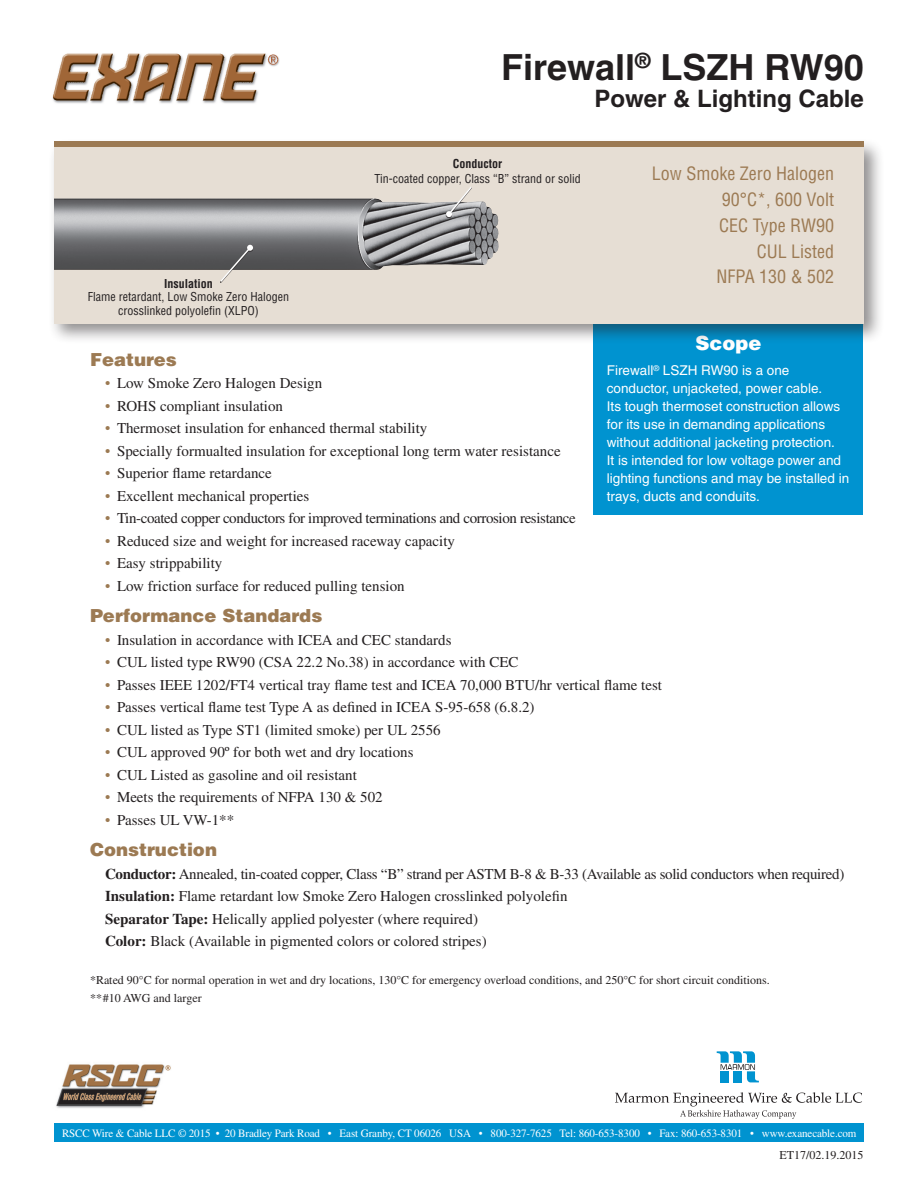
<style>
.page{position:relative;width:918px;height:1188px;background:#fff}
.page>*{position:absolute;margin:0;border:0;box-sizing:border-box;transform-origin:0 0}
.Product_title{font:700 36px "Helvetica";color:#231f20}
.Product_subtitle{font:700 24px "Helvetica";color:#231f20}
.t1{font:900 19.5px "Helvetica";color:#fff}
.Specs{font:condensed 18px "Helvetica";color:#9c7a53}
.Subheads{font:900 18px "Helvetica";color:#9c7a53}
.Body_text{font:15px "Times";color:#231f20}
.Body_text-2{font:15px "Times";letter-spacing:-.02em;color:#231f20}
.Body_text-3{font:15px "Times";letter-spacing:-.025em;color:#231f20}
.t2{font:13.5px/18px "Helvetica";color:#fff}
.note{font:12px "Times";color:#231f20}
.Callout{font:condensed 12px "Helvetica";color:#231f20}
.Callout-2{font:700 condensed 12px "Helvetica";color:#231f20}
.t3{font:11.25px "Times";letter-spacing:-.01em;color:#fff}
.s1{color:#9c7a53}
.s2{font-weight:700}
</style>
<div class="page">
<div style="left:54px;top:1124px;width:810px;height:18px;background:#0093d0"></div>
<img style="left:56px;top:1064px;width:115px;height:44px">
<svg style="left:717px;top:1051px;width:42px;height:31px"></svg>
<svg style="left:615px;top:1092px;width:247px;height:27px"></svg>
<div style="left:593px;top:321px;width:270px;height:194px;background:#0093d0"></div>
<div style="left:48px;top:138px;width:837px;height:207px;background:#231f20;opacity:.5"></div>
<div style="left:54px;top:144px;width:810px;height:180px;background:#e6ded4"></div>
<div style="left:54px;top:141px;width:810px;height:6px;background:#9c7a53"></div>
<img style="left:52px;top:53px;width:228px;height:51px">
<img style="left:54px;top:198px;width:445px;height:72px">
<div style="left:446px;top:188px;width:26px;height:30px;background:#231f20;opacity:.75"></div>
<svg style="left:446px;top:187px;width:27px;height:30px"></svg>
<svg style="left:219px;top:245px;width:34px;height:38px"></svg>
<p class="Callout-2" style="left:164px;top:276px;width:50px">Insulation</p>
<p class="Callout" style="left:88px;top:289px;width:203px">Flame retardant, Low Smoke Zero Halogen</p>
<p class="Callout" style="left:118px;top:303px;width:142px">crosslinked polyolefin (XLPO)</p>
<p class="Product_title" style="left:501px;top:46px;width:364px">Firewall<sup>®</sup> LSZH RW90</p>
<p class="Product_subtitle" style="left:595px;top:84px;width:271px">Power &amp; Lighting Cable</p>
<p class="Callout-2" style="left:453px;top:157px;width:51px">Conductor</p>
<p class="Callout" style="left:374px;top:171px;width:208px">Tin-coated copper, Class “B” strand or solid</p>
<p class="Specs" style="left:652px;top:163px;width:184px">Low Smoke Zero Halogen</p>
<p class="Specs" style="left:722px;top:188px;width:114px">90°C*, 600 Volt</p>
<p class="Specs" style="left:719px;top:214px;width:117px">CEC Type RW90</p>
<p class="Specs" style="left:757px;top:240px;width:79px">CUL Listed</p>
<p class="Specs" style="left:716px;top:266px;width:119px">NFPA 130 &amp; 502</p>
<h3 class="t1" style="left:695px;top:331px;width:68px">Scope</h3>
<p class="t2" style="left:607px;top:361px;width:244px">Firewall<sup>®</sup> LSZH RW90 is a one conductor, unjacketed, power cable.<br>Its tough thermoset construction allows for its use in demanding applications without additional jacketing protection.<br>It is intended for low voltage power and lighting functions and may be installed in trays, ducts and conduits.</p>
<p class="Subheads" style="left:90px;top:347px;width:88px">Features</p>
<p class="Body_text" style="left:105px;top:375px;width:219px"><span class="s1">•</span> Low Smoke Zero Halogen Design</p>
<p class="Body_text" style="left:105px;top:397px;width:180px"><span class="s1">•</span> ROHS compliant insulation</p>
<p class="Body_text" style="left:105px;top:420px;width:324px"><span class="s1">•</span> Thermoset insulation for enhanced thermal stability</p>
<p class="Body_text" style="left:105px;top:442px;width:457px"><span class="s1">•</span> Specially formualted insulation for exceptional long term water resistance</p>
<p class="Body_text" style="left:105px;top:465px;width:168px"><span class="s1">•</span> Superior flame retardance</p>
<p class="Body_text" style="left:105px;top:487px;width:206px"><span class="s1">•</span> Excellent mechanical properties</p>
<p class="Body_text-3" style="left:105px;top:510px;width:472px"><span class="s1">•</span> Tin-coated copper conductors for improved terminations and corrosion resistance</p>
<p class="Body_text" style="left:105px;top:532px;width:352px"><span class="s1">•</span> Reduced size and weight for increased raceway capacity</p>
<p class="Body_text" style="left:105px;top:555px;width:119px"><span class="s1">•</span> Easy strippability</p>
<p class="Body_text" style="left:105px;top:577px;width:301px"><span class="s1">•</span> Low friction surface for reduced pulling tension</p>
<p class="Subheads" style="left:90px;top:604px;width:234px">Performance Standards</p>
<p class="Body_text" style="left:105px;top:631px;width:348px"><span class="s1">•</span> Insulation in accordance with ICEA and CEC standards</p>
<p class="Body_text" style="left:105px;top:654px;width:415px"><span class="s1">•</span> CUL listed type RW90 (CSA 22.2 No.38) in accordance with CEC</p>
<p class="Body_text" style="left:105px;top:676px;width:559px"><span class="s1">•</span> Passes IEEE 1202/FT4 vertical tray flame test and ICEA 70,000 BTU/hr vertical flame test</p>
<p class="Body_text" style="left:105px;top:699px;width:431px"><span class="s1">•</span> Passes vertical flame test Type A as defined in ICEA S-95-658 (6.8.2)</p>
<p class="Body_text" style="left:105px;top:721px;width:337px"><span class="s1">•</span> CUL listed as Type ST1 (limited smoke) per UL 2556</p>
<p class="Body_text" style="left:105px;top:744px;width:310px"><span class="s1">•</span> CUL approved 90º for both wet and dry locations</p>
<p class="Body_text" style="left:105px;top:766px;width:253px"><span class="s1">•</span> CUL Listed as gasoline and oil resistant</p>
<p class="Body_text" style="left:105px;top:789px;width:279px"><span class="s1">•</span> Meets the requirements of NFPA 130 &amp; 502</p>
<p class="Body_text" style="left:105px;top:811px;width:131px"><span class="s1">•</span> Passes UL VW-1**</p>
<p class="Subheads" style="left:90px;top:838px;width:129px">Construction</p>
<p class="Body_text-2" style="left:105px;top:865px;width:741px"><span class="s2">Conductor:</span> Annealed, tin-coated copper, Class “B” strand per ASTM B-8 &amp; B-33 (Available as solid conductors when required)</p>
<p class="Body_text" style="left:105px;top:888px;width:464px"><span class="s2">Insulation:</span> Flame retardant low Smoke Zero Halogen crosslinked polyolefin</p>
<p class="Body_text" style="left:105px;top:910px;width:375px"><span class="s2">Separator Tape:</span> Helically applied polyester (where required)</p>
<p class="Body_text" style="left:105px;top:933px;width:383px"><span class="s2">Color:</span> Black (Available in pigmented colors or colored stripes)</p>
<p class="note" style="left:90px;top:973px;width:681px">*Rated 90°C for normal operation in wet and dry locations, 130°C for emergency overload conditions, and 250°C for short circuit conditions.</p>
<p class="note" style="left:90px;top:991px;width:113px">**#10 AWG and larger</p>
<p class="t3" style="left:62px;top:1127px;width:796px">RSCC Wire &amp; Cable LLC © 2015 • 20 Bradley Park Road • East Granby, CT 06026 USA • 800-327-7625 Tel: 860-653-8300 • Fax: 860-653-8301 • www.exanecable.com</p>
<p class="note" style="left:779px;top:1148px;width:85px">ET17/02.19.2015</p>
</div>
